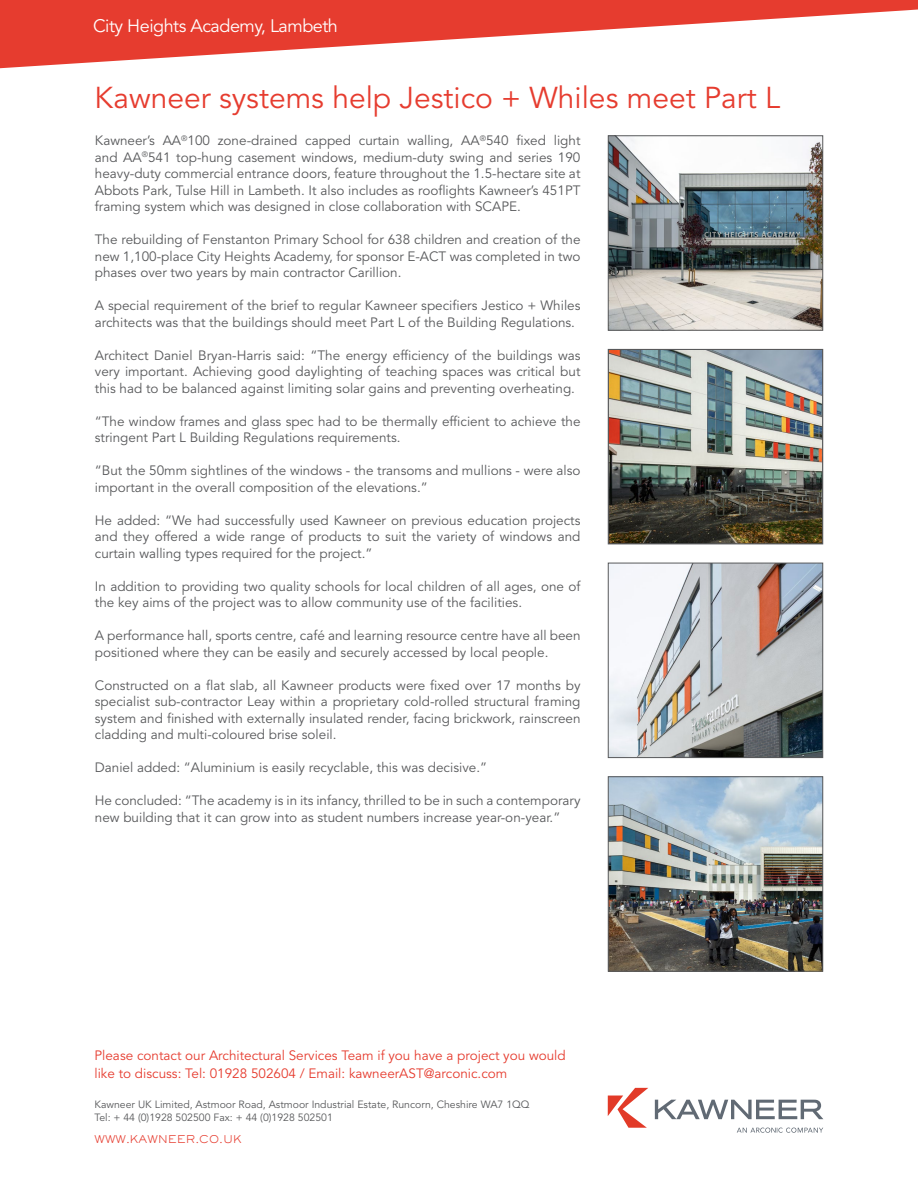
<style>
.page{position:relative;width:918px;height:1188px;background:#fff}
.page>*{position:absolute;margin:0;border:0;box-sizing:border-box;transform-origin:0 0}
.t1{font:30px "Avenir LT Std";color:#e63c2f}
.t2{font:18px "Avenir LT Std";letter-spacing:-.025em;color:#fff}
.t3{font:13.5px/16.5px "Avenir LT Std";color:#58595b}
.t4{font:13.5px/18px "Avenir LT Std";color:#e63c2f}
.t5{font:10.5px/12.6px "Avenir LT Std";color:#58595b}
.t6{font:10.5px "Sackers Gothic Light AT";color:#e63c2f}
</style>
<div class="page">
<svg style="left:0;top:0;width:918px;height:68px;fill:#e63c2f"></svg>
<img style="left:610px;top:565px;width:211px;height:191px">
<div style="left:608px;top:563px;width:215px;height:195px;border:1px solid #58595b"></div>
<img style="left:610px;top:778px;width:211px;height:192px">
<div style="left:608px;top:776px;width:215px;height:196px;border:1px solid #58595b"></div>
<img style="left:610px;top:351px;width:211px;height:191px">
<div style="left:608px;top:349px;width:215px;height:195px;border:1px solid #58595b"></div>
<img style="left:610px;top:137px;width:211px;height:192px">
<div style="left:608px;top:135px;width:215px;height:196px;border:1px solid #58595b"></div>
<svg style="left:608px;top:1088px;width:40px;height:40px"></svg>
<svg style="left:655px;top:1100px;width:168px;height:19px"></svg>
<svg style="left:737px;top:1128px;width:86px;height:5px"></svg>
<h2 class="t2" style="left:93px;top:16px;width:246px">City Heights Academy, Lambeth</h2>
<h1 class="t1" style="left:95px;top:80px;width:687px">Kawneer systems help Jestico + Whiles meet Part L</h1>
<p class="t3" style="left:95px;top:133px;width:487px;text-align:justify">Kawneer’s AA<sup>®</sup>100 zone-drained capped curtain walling, AA<sup>®</sup>540 fixed light and AA<sup>®</sup>541 top-hung casement windows, medium-duty swing and series 190 heavy-duty commercial entrance doors, feature throughout the 1.5-hectare site at Abbots Park, Tulse Hill in Lambeth. It also includes as rooflights Kawneer’s 451PT framing system which was designed in close collaboration with SCAPE.</p>
<p class="t3" style="left:95px;top:232px;width:487px;text-align:justify">The rebuilding of Fenstanton Primary School for 638 children and creation of the new 1,100-place City Heights Academy, for sponsor E-ACT was completed in two phases over two years by main contractor Carillion.</p>
<p class="t3" style="left:95px;top:298px;width:487px">A special requirement of the brief to regular Kawneer specifiers Jestico + Whiles architects was that the buildings should meet Part L of the Building Regulations.</p>
<p class="t3" style="left:95px;top:347px;width:487px;text-align:justify">Architect Daniel Bryan-Harris said: “The energy efficiency of the buildings was very important. Achieving good daylighting of teaching spaces was critical but this had to be balanced against limiting solar gains and preventing overheating.</p>
<p class="t3" style="left:95px;top:413px;width:487px">“The window frames and glass spec had to be thermally efficient to achieve the stringent Part L Building Regulations requirements.</p>
<p class="t3" style="left:95px;top:463px;width:487px">“But the 50mm sightlines of the windows - the transoms and mullions - were also important in the overall composition of the elevations.”</p>
<p class="t3" style="left:95px;top:512px;width:487px;text-align:justify">He added: “We had successfully used Kawneer on previous education projects and they offered a wide range of products to suit the variety of windows and curtain walling types required for the project.”</p>
<p class="t3" style="left:95px;top:578px;width:487px">In addition to providing two quality schools for local children of all ages, one of the key aims of the project was to allow community use of the facilities.</p>
<p class="t3" style="left:95px;top:628px;width:487px">A performance hall, sports centre, café and learning resource centre have all been positioned where they can be easily and securely accessed by local people.</p>
<p class="t3" style="left:95px;top:677px;width:487px;text-align:justify">Constructed on a flat slab, all Kawneer products were fixed over 17 months by specialist sub-contractor Leay within a proprietary cold-rolled structural framing system and finished with externally insulated render, facing brickwork, rainscreen cladding and multi-coloured brise soleil.</p>
<p class="t3" style="left:95px;top:760px;width:394px">Daniel added: “Aluminium is easily recyclable, this was decisive.”</p>
<p class="t3" style="left:95px;top:793px;width:487px">He concluded: “The academy is in its infancy, thrilled to be in such a contemporary new building that it can grow into as student numbers increase year-on-year.”</p>
<p class="t4" style="left:94px;top:1047px;width:473px">Please contact our Architectural Services Team if you have a project you would like to discuss: Tel: 01928 502604 / Email: kawneerAST@arconic.com</p>
<p class="t5" style="left:94px;top:1099px;width:437px">Kawneer UK Limited, Astmoor Road, Astmoor Industrial Estate, Runcorn, Cheshire WA7 1QQ<br>Tel: + 44 (0)1928 502500 Fax: + 44 (0)1928 502501</p>
<p class="t6" style="left:94px;top:1132px;width:149px">WWW.KAWNEER.CO.UK</p>
</div>
